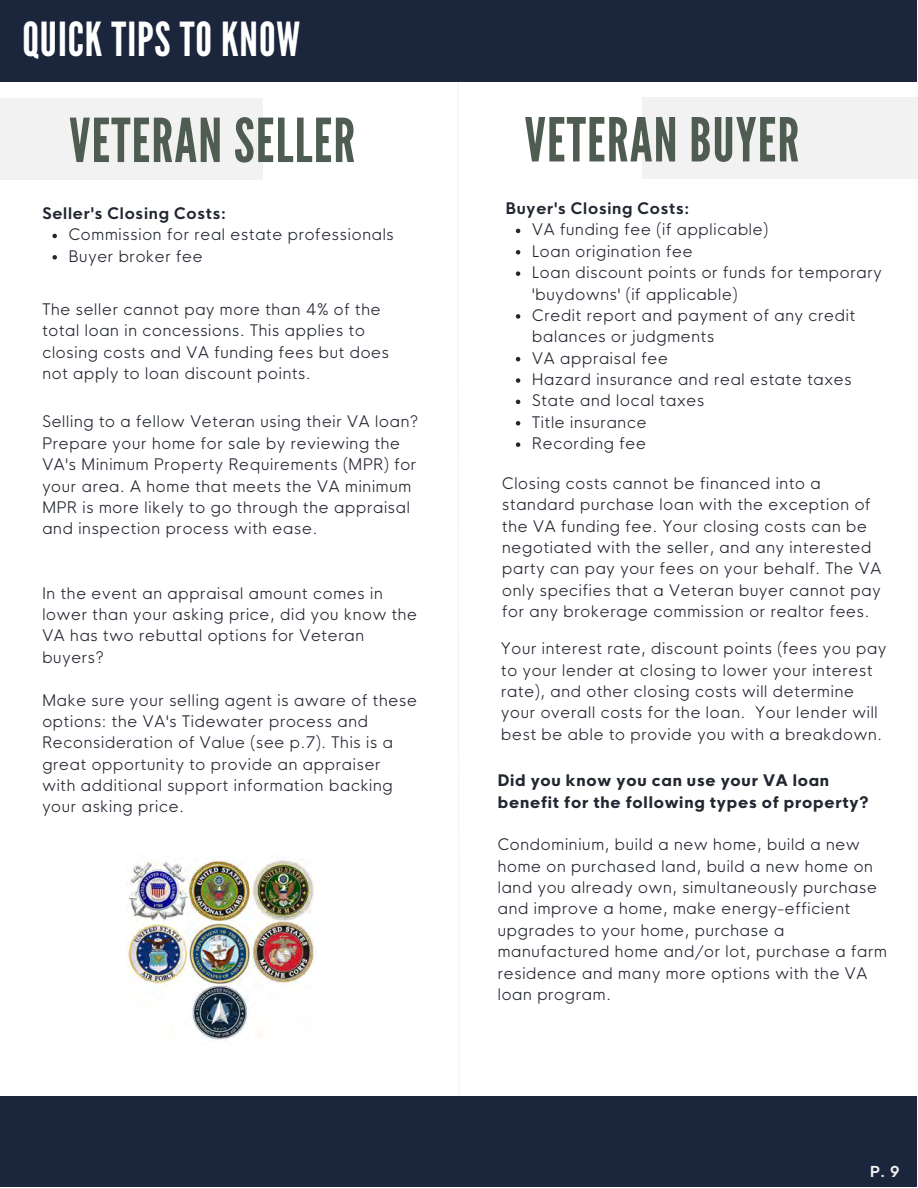
<style>
.page{position:relative;width:918px;height:1188px;background:#fff}
.page>*{position:absolute;margin:0;border:0;box-sizing:border-box;transform-origin:0 0}
.t1{font:60.45px "League Gothic";letter-spacing:.02em;color:#4e5c51}
.t2{font:46.8px "League Gothic";letter-spacing:.02em;color:#fff}
.t3{font:300 15.6px/21.3px "HK Nova";letter-spacing:.05em;color:#222630}
.t4{font:800 15.6px/21.3px "HK Nova";letter-spacing:.05em;color:#222630}
.t5{font:700 15.6px "HK Nova";letter-spacing:.05em;color:#222630}
.t6{font:700 14.7px "HK Nova";color:#f2f2f2}
</style>
<div class="page">
<svg style="left:458px;top:331px;width:1px;height:575px"></svg>
<div style="left:0;top:99px;width:262px;height:81px;background:#f2f2f2"></div>
<div style="left:643px;top:97px;width:275px;height:81px;background:#f2f2f2"></div>
<div style="left:0;top:1096px;width:917px;height:91px;background:#1b253c"></div>
<svg style="left:52px;top:234px;width:5px;height:4px"></svg>
<svg style="left:52px;top:255px;width:5px;height:5px"></svg>
<svg style="left:516px;top:229px;width:4px;height:4px"></svg>
<svg style="left:516px;top:250px;width:4px;height:5px"></svg>
<svg style="left:516px;top:271px;width:4px;height:5px"></svg>
<svg style="left:516px;top:314px;width:4px;height:5px"></svg>
<svg style="left:516px;top:357px;width:4px;height:4px"></svg>
<svg style="left:516px;top:378px;width:4px;height:5px"></svg>
<svg style="left:516px;top:400px;width:4px;height:4px"></svg>
<svg style="left:516px;top:421px;width:4px;height:5px"></svg>
<svg style="left:516px;top:442px;width:4px;height:5px"></svg>
<div style="left:0;top:0;width:917px;height:82px;background:#1b253c"></div>
<img style="left:127px;top:860px;width:187px;height:181px">
<h2 class="t2" style="left:22px;top:13px;width:279px">QUICK TIPS TO KNOW</h2>
<h1 class="t1" style="left:69px;top:106px;width:288px">VETERAN SELLER</h1>
<h1 class="t1" style="left:525px;top:105px;width:276px">VETERAN BUYER</h1>
<p class="t5" style="left:42px;top:203px;width:185px">Seller's Closing Costs:</p>
<p class="t3" style="left:69px;top:224px;width:326px">Commission for real estate professionals<br>Buyer broker fee</p>
<p class="t3" style="left:42px;top:298px;width:348px">The seller cannot pay more than 4% of the total loan in concessions. This applies to closing costs and VA funding fees but does not apply to loan discount points.</p>
<p class="t3" style="left:42px;top:411px;width:377px">Selling to a fellow Veteran using their VA loan?<br>Prepare your home for sale by reviewing the VA's Minimum Property Requirements (MPR) for your area. A home that meets the VA minimum MPR is more likely to go through the appraisal and inspection process with ease.</p>
<p class="t3" style="left:42px;top:582px;width:376px">In the event an appraisal amount comes in lower than your asking price, did you know the VA has two rebuttal options for Veteran buyers?</p>
<p class="t3" style="left:42px;top:689px;width:376px">Make sure your selling agent is aware of these options: the VA's Tidewater process and Reconsideration of Value (see p.7). This is a great opportunity to provide an appraiser with additional support information backing your asking price.</p>
<p class="t5" style="left:506px;top:198px;width:185px">Buyer's Closing Costs:</p>
<p class="t3" style="left:532px;top:219px;width:351px">VA funding fee (if applicable)<br>Loan origination fee<br>Loan discount points or funds for temporary 'buydowns' (if applicable)<br>Credit report and payment of any credit balances or judgments<br>VA appraisal fee<br>Hazard insurance and real estate taxes<br>State and local taxes<br>Title insurance<br>Recording fee</p>
<p class="t3" style="left:502px;top:472px;width:381px">Closing costs cannot be financed into a standard purchase loan with the exception of the VA funding fee. Your closing costs can be negotiated with the seller, and any interested party can pay your fees on your behalf. The VA only specifies that a Veteran buyer cannot pay for any brokerage commission or realtor fees.</p>
<p class="t3" style="left:501px;top:638px;width:386px">Your interest rate, discount points (fees you pay to your lender at closing to lower your interest rate), and other closing costs will determine your overall costs for the loan. Your lender will best be able to provide you with a breakdown.</p>
<p class="t4" style="left:498px;top:770px;width:372px">Did you know you can use your VA loan benefit for the following types of property?</p>
<p class="t3" style="left:498px;top:834px;width:391px">Condominium, build a new home, build a new home on purchased land, build a new home on land you already own, simultaneously purchase and improve a home, make energy-efficient upgrades to your home, purchase a manufactured home and/or lot, purchase a farm residence and many more options with the VA loan program.</p>
<p class="t6" style="left:870px;top:1163px;width:31px">P. 9</p>
</div>
